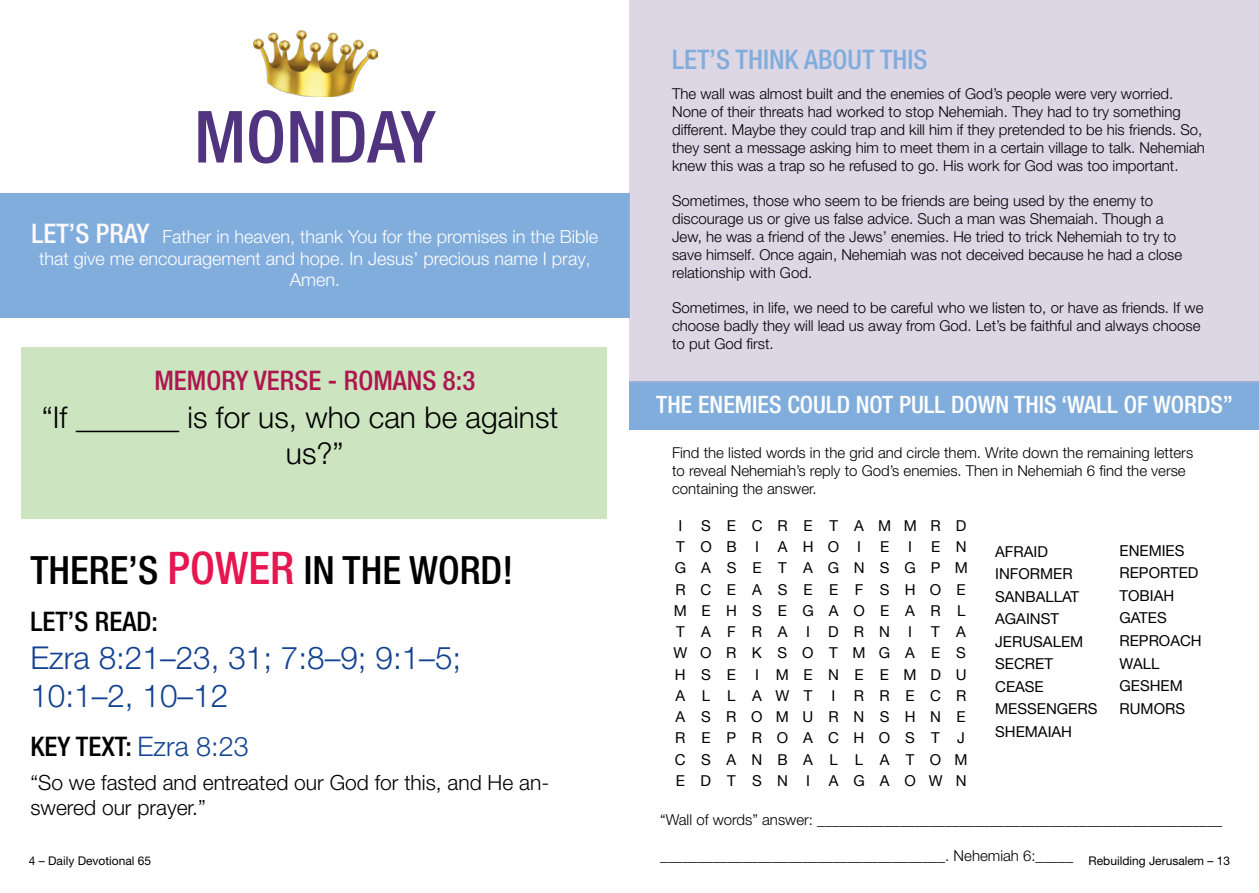
<style>
.page{position:relative;width:1259px;height:893px;background:#fff}
.page>*{position:absolute;margin:0;border:0;box-sizing:border-box;transform-origin:0 0}
.t1{font:500 condensed 72px "Helvetica Neue LT Pro";color:#50347f}
.t2{font:500 condensed 39px "Helvetica Neue LT Pro";color:#000}
.t3{font:300 31.5px/37.8px "Helvetica Neue LT Pro";color:#124291}
.t4{font:300 30px/36px "Helvetica Neue LT Pro";color:#000}
.t5{font:500 condensed 27px "Helvetica Neue LT Pro";color:#000}
.t6{font:500 condensed 27px "Helvetica Neue LT Pro";color:#ad1750}
.t7{font:500 condensed 27px "Helvetica Neue LT Pro";color:#81addc}
.t8{font:500 condensed 24px "Helvetica Neue LT Pro";color:#fff}
.t9{font:300 21px/25.2px "Helvetica Neue LT Pro";color:#000}
.t10{font:300 18px/21.6px "Helvetica Neue LT Pro";color:#fff;text-align:center}
.t11{font:300 15px/18px "Helvetica Neue LT Pro";color:#000}
.t12{font:15px/22.5px "Helvetica Neue";color:#000}
.t13{font:15px/21.3px "Helvetica Neue";letter-spacing:1.015em;color:#000}
.t14{font:15px/21.3px "Helvetica Neue";letter-spacing:1.025em;color:#000}
.t15{font:15px/21.3px "Helvetica Neue";letter-spacing:1.01em;color:#000}
.t16{font:15px/21.3px "Helvetica Neue";letter-spacing:.92em;color:#000;text-align:justify}
.t17{font:12px "Helvetica Neue LT Pro";color:#000}
.s1{font-weight:500;font-stretch:condensed;font-size:27px;color:#fcfafc}
.s2{font-size:45px;color:#e51650}
.s3{font-weight:300;font-stretch:normal;color:#124291}
</style>
<div class="page">
<div style="left:21px;top:347px;width:586px;height:171px;background:#cce4bf"></div>
<img style="left:253px;top:31px;width:125px;height:65px">
<div style="left:0;top:193px;width:629px;height:124px;background:#81addc"></div>
<hr style="left:76px;top:431px;width:103px;height:1px;background:#000">
<div style="left:629px;top:381px;width:630px;height:48px;background:#81addc"></div>
<div style="left:629px;top:0;width:630px;height:383px;background:#dcd6e5"></div>
<p class="t1" style="left:194px;top:94px;width:243px">MONDAY</p>
<p class="t10" style="left:31px;top:226px;width:568px"><span class="s1">LET’S PRAY</span> Father in heaven, thank You for the promises in the Bible that give me encouragement and hope. In Jesus’ precious name I pray,<br>Amen.</p>
<p class="t6" style="left:154px;top:364px;width:322px">MEMORY VERSE - ROMANS 8:3</p>
<p class="t4" style="left:42px;top:399px;width:27px">“If</p>
<p class="t4" style="left:286px;top:399px;width:274px;text-indent:-98px">is for us, who can be against us?”</p>
<p class="t2" style="left:30px;top:547px;width:484px">THERE’S <span class="s2">POWER</span> IN THE WORD!</p>
<p class="t5" style="left:30px;top:606px;width:129px">LET’S READ:</p>
<p class="t3" style="left:30px;top:638px;width:432px">Ezra 8:21–23, 31; 7:8–9; 9:1–5;<br>10:1–2, 10–12</p>
<p class="t5" style="left:30px;top:730px;width:220px">KEY TEXT: <span class="s3">Ezra 8:23</span></p>
<p class="t9" style="left:30px;top:769px;width:520px">“So we fasted and entreated our God for this, and He an&shy;swered our prayer.”</p>
<p class="t17" style="left:29px;top:853px;width:124px">4 – Daily Devotional 65</p>
<p class="t7" style="left:672px;top:44px;width:257px">LET’S THINK ABOUT THIS</p>
<p class="t11" style="left:672px;top:84px;width:534px">The wall was almost built and the enemies of God’s people were very worried.<br>None of their threats had worked to stop Nehemiah. They had to try something different. Maybe they could trap and kill him if they pretended to be his friends. So, they sent a message asking him to meet them in a certain village to talk. Nehemiah knew this was a trap so he refused to go. His work for God was too important.</p>
<p class="t11" style="left:672px;top:191px;width:511px">Sometimes, those who seem to be friends are being used by the enemy to discourage us or give us false advice. Such a man was Shemaiah. Though a Jew, he was a friend of the Jews’ enemies. He tried to trick Nehemiah to try to save himself. Once again, Nehemiah was not deceived because he had a close relationship with God.</p>
<p class="t11" style="left:672px;top:298px;width:533px">Sometimes, in life, we need to be careful who we listen to, or have as friends. If we choose badly they will lead us away from God. Let’s be faithful and always choose to put God first.</p>
<p class="t8" style="left:656px;top:390px;width:578px">THE ENEMIES COULD NOT PULL DOWN THIS ‘WALL OF WORDS”</p>
<p class="t11" style="left:672px;top:444px;width:522px">Find the listed words in the grid and circle them. Write down the remaining letters to reveal Nehemiah’s reply to God’s enemies. Then in Nehemiah 6 find the verse containing the answer.</p>
<p class="t15" style="left:676px;top:516px;width:292px">I SECRETAMMRD<br>TOB I AHO I</p>
<p class="t14" style="left:674px;top:537px;width:295px;text-indent:257px">E N<br>GASE TAGNSGPM<br>RCEASEEFSHOE<br>MEHSEGAOEARL<br>TAFRA I DRN I</p>
<p class="t16" style="left:880px;top:537px;width:11px">E</p>
<p class="t16" style="left:908px;top:537px;width:5px">I</p>
<p class="t16" style="left:673px;top:622px;width:294px;text-indent:258px">T A WORKSOTMGAES HSE</p>
<p class="t15" style="left:675px;top:664px;width:292px;text-indent:79px">I MENEEMDU<br>ALLAWT</p>
<p class="t13" style="left:675px;top:686px;width:294px;text-indent:157px">I RRECR<br>ASROMURNSHNE<br>REPROACHOST J<br>CSANBAL LATOM<br>EDTSN I AGAOWN</p>
<p class="t12" style="left:995px;top:541px;width:104px">AFRAID<br>INFORMER<br>SANBALLAT<br>AGAINST<br>JERUSALEM<br>SECRET<br>CEASE<br>MESSENGERS<br>SHEMAIAH</p>
<p class="t12" style="left:1119px;top:540px;width:84px">ENEMIES<br>REPORTED<br>TOBIAH<br>GATES<br>REPROACH<br>WALL<br>GESHEM<br>RUMORS</p>
<p class="t11" style="left:660px;top:810px;width:563px">“Wall of words” answer: ______________________________________________________</p>
<p class="t11" style="left:660px;top:846px;width:414px">______________________________________. Nehemiah 6:_____</p>
<p class="t17" style="left:1088px;top:853px;width:143px">Rebuilding Jerusalem – 13</p>
</div>
